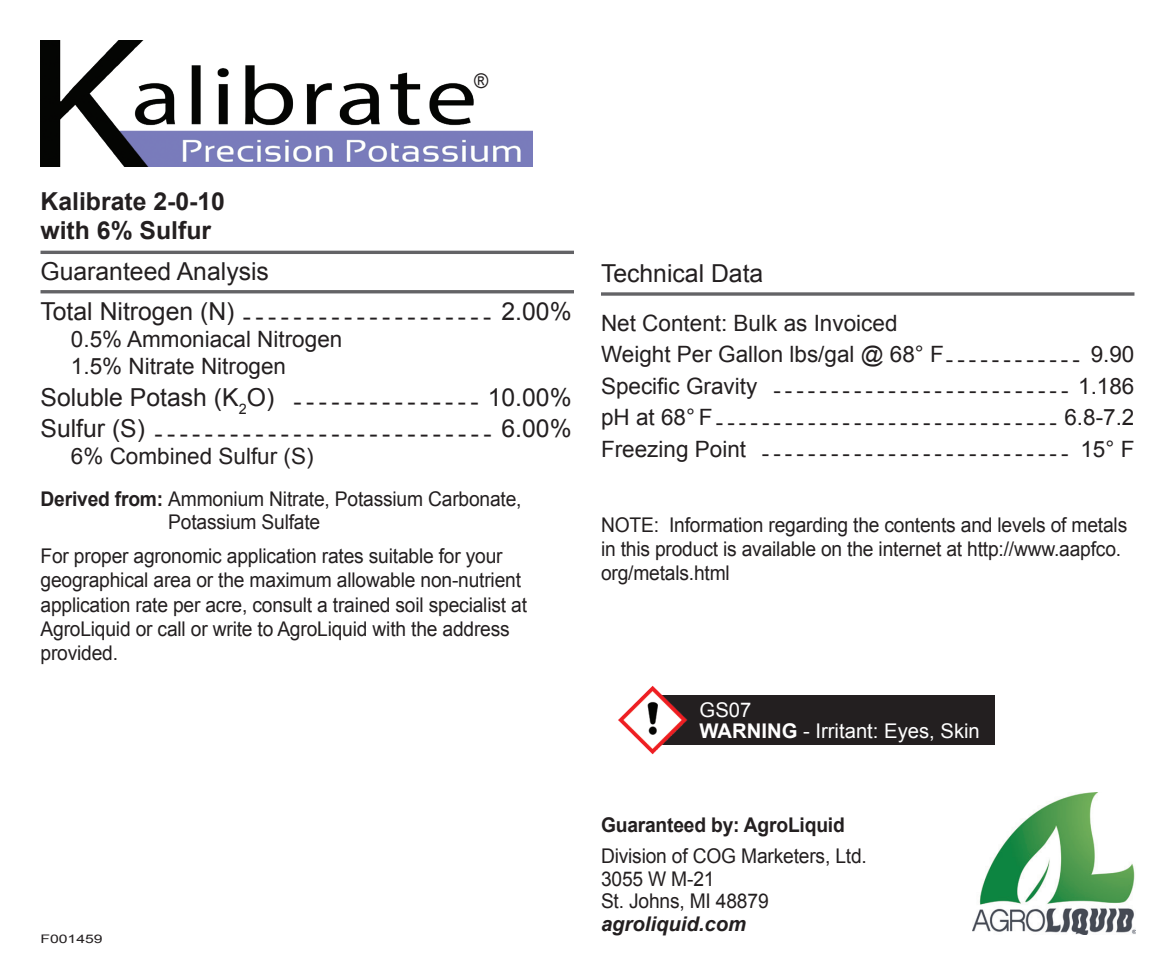
<style>
.page{position:relative;width:1175px;height:972px;background:#fff}
.page>*{position:absolute;margin:0;border:0;box-sizing:border-box;transform-origin:0 0}
.Mineral{font:24.75px "Arial";color:#231f20}
.Mineral_top_line{font:24.75px "Arial";color:#231f20}
.Product_name_bold{font:700 24.75px/29.7px "Arial";color:#231f20}
.Guaranteed_analysis{font:24.75px "Arial";color:#231f20}
.Tech_Data{font:24.75px "Arial";color:#231f20}
.Tech_info_2nd_line{font:22.5px "Arial";color:#231f20}
.Mineral_2nd_line{font:22.5px "Arial";color:#231f20}
.Tech_info_1st_line{font:22.5px "Arial";color:#231f20}
.Body_copy{font:20.25px/24.3px "Arial";letter-spacing:-.01em;color:#231f20;scale:.95 1}
.Note{font:20.25px/24.3px "Arial";letter-spacing:-.01em;color:#231f20;scale:.95 1}
.Derived_from{font:20.25px/22.5px "Arial";letter-spacing:-.01em;color:#231f20;scale:.95 1}
.Warning_code{font:20.25px "Arial";color:#fff}
.Division_of{font:20.25px "Arial";letter-spacing:-.01em;color:#231f20;scale:.95 1}
.Address_lines{font:20.25px "Arial";letter-spacing:-.01em;color:#231f20;scale:.95 1}
.Guaranteed_by{font:700 20.25px "Arial";letter-spacing:-.01em;color:#231f20;scale:.95 1}
.Web_address{font:italic 700 20.25px "Arial";color:#231f20}
.Bottom_left_code{font:11.7px "Arial";color:#231f20;scale:1.33 1}
.s1{font-weight:700}
</style>
<div class="page">
<svg style="left:601px;top:292px;width:533px;height:4px"></svg>
<img style="left:972px;top:793px;width:163px;height:142px">
<div style="left:656px;top:695px;width:338px;height:50px;background:#231f20"></div>
<img style="left:618px;top:685px;width:69px;height:70px">
<hr style="left:40px;top:251px;width:534px;height:3px;background:#636366">
<hr style="left:40px;top:290px;width:534px;height:3px;background:#636366">
<img style="left:40px;top:40px;width:493px;height:127px">
<p class="Body_copy" style="left:474px;top:69px;width:16px">®</p>
<p class="Product_name_bold" style="left:40px;top:187px;width:186px">Kalibrate 2-0-10 with 6% Sulfur</p>
<p class="Guaranteed_analysis" style="left:40px;top:255px;width:230px">Guaranteed Analysis</p>
<p class="Mineral_top_line" style="left:40px;top:300px;width:209px">Total Nitrogen (N) --------------------</p>
<p class="Mineral_top_line" style="left:501px;top:296px;width:72px">2.00%</p>
<p class="Mineral_2nd_line" style="left:71px;top:325px;width:273px">0.5% Ammoniacal Nitrogen</p>
<p class="Mineral_2nd_line" style="left:71px;top:352px;width:217px">1.5% Nitrate Nitrogen</p>
<p class="Mineral" style="left:40px;top:381px;width:255px">Soluble Potash (K<sub>2</sub>O) ---------------</p>
<p class="Mineral" style="left:488px;top:381px;width:85px">10.00%</p>
<p class="Mineral" style="left:40px;top:417px;width:119px">Sulfur (S) ---------------------------</p>
<p class="Mineral" style="left:501px;top:413px;width:72px">6.00%</p>
<p class="Mineral_2nd_line" style="left:71px;top:442px;width:244px">6% Combined Sulfur (S)</p>
<p class="Derived_from" style="left:168px;top:488px;width:373px;text-indent:-128px"><span class="s1">Derived from:</span> Ammonium Nitrate, Potassium Carbonate,<br>Potassium Sulfate</p>
<p class="Body_copy" style="left:40px;top:544px;width:513px">For proper agronomic application rates suitable for your geographical area or the maximum allowable non-nutrient application rate per acre, consult a trained soil specialist at AgroLiquid or call or write to AgroLiquid with the address provided.</p>
<p class="Bottom_left_code" style="left:40px;top:931px;width:48px">F001459</p>
<p class="Tech_Data" style="left:601px;top:257px;width:164px">Technical Data</p>
<p class="Tech_info_1st_line" style="left:601px;top:308px;width:298px">Net Content: Bulk as Invoiced</p>
<p class="Tech_info_2nd_line" style="left:601px;top:340px;width:350px">Weight Per Gallon lbs/gal @ 68° F-------------</p>
<p class="Tech_info_2nd_line" style="left:1090px;top:340px;width:45px">9.90</p>
<p class="Tech_info_2nd_line" style="left:601px;top:376px;width:175px">Specific Gravity --------------------------</p>
<p class="Tech_info_2nd_line" style="left:1078px;top:371px;width:58px">1.186</p>
<p class="Tech_info_2nd_line" style="left:601px;top:407px;width:119px">pH at 68° F------------------------------</p>
<p class="Tech_info_2nd_line" style="left:1064px;top:403px;width:72px">6.8-7.2</p>
<p class="Tech_info_2nd_line" style="left:601px;top:439px;width:163px">Freezing Point ----------------------------</p>
<p class="Tech_info_2nd_line" style="left:1080px;top:434px;width:56px">15° F</p>
<p class="Note" style="left:601px;top:513px;width:555px">NOTE: Information regarding the contents and levels of metals in this product is available on the internet at http://www.aapfco. org/metals.html</p>
<p class="Warning_code" style="left:699px;top:697px;width:53px">GS07</p>
<p class="Warning_code" style="left:699px;top:717px;width:282px"><span class="s1">WARNING</span> - Irritant: Eyes, Skin</p>
<p class="Guaranteed_by" style="left:601px;top:811px;width:258px">Guaranteed by: AgroLiquid</p>
<p class="Division_of" style="left:601px;top:843px;width:281px">Division of COG Marketers, Ltd.</p>
<p class="Address_lines" style="left:601px;top:865px;width:121px">3055 W M-21</p>
<p class="Address_lines" style="left:601px;top:888px;width:178px">St. Johns, MI 48879</p>
<p class="Web_address" style="left:601px;top:911px;width:147px">agroliquid.com</p>
</div>
